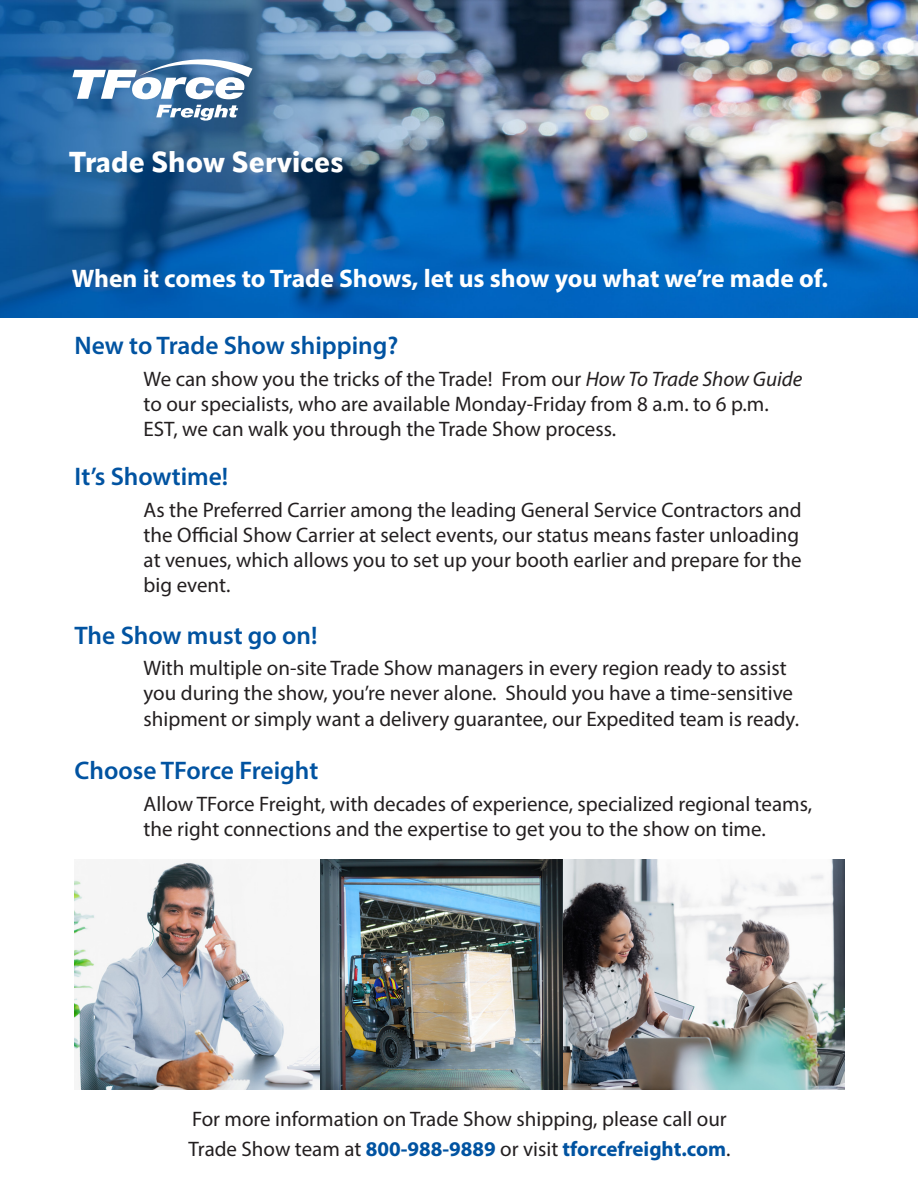
<style>
.page{position:relative;width:918px;height:1188px;background:#fff}
.page>*{position:absolute;margin:0;border:0;box-sizing:border-box;transform-origin:0 0}
.t1{font:800 28.5px "Apparat";color:#fff}
.Paragraph_Indent{font:600 25.5px "Myriad Pro";color:#0153a1}
.Paragraph_Indent-2{font:700 25.5px "Myriad Pro";color:#fff}
.Paragraph_Indent-3{font:21px/25.2px "Myriad Pro";color:#231f20}
.s1{font-style:italic}
.s2{font-weight:700;color:#0153a1}
</style>
<div class="page">
<img style="left:0;top:0;width:918px;height:318px">
<img style="left:320px;top:860px;width:524px;height:229px">
<img style="left:75px;top:860px;width:245px;height:229px">
<svg style="left:72px;top:58px;width:181px;height:41px"></svg>
<svg style="left:156px;top:105px;width:82px;height:16px"></svg>
<p class="t1" style="left:69px;top:144px;width:276px">Trade Show Services</p>
<p class="Paragraph_Indent-2" style="left:72px;top:262px;width:758px">When it comes to Trade Shows, let us show you what we’re made of.</p>
<p class="Paragraph_Indent" style="left:75px;top:330px;width:325px">New to Trade Show shipping?</p>
<p class="Paragraph_Indent-3" style="left:144px;top:366px;width:660px">We can show you the tricks of the Trade! From our <span class="s1">How To Trade Show Guide </span>to our specialists, who are available Monday-Friday from 8 a.m. to 6 p.m.<br>EST, we can walk you through the Trade Show process.</p>
<p class="Paragraph_Indent" style="left:75px;top:461px;width:155px">It’s Showtime!</p>
<p class="Paragraph_Indent-3" style="left:144px;top:497px;width:659px">As the Preferred Carrier among the leading General Service Contractors and the Official Show Carrier at select events, our status means faster unloading at venues, which allows you to set up your booth earlier and prepare for the big event.</p>
<p class="Paragraph_Indent" style="left:75px;top:619px;width:245px">The Show must go on!</p>
<p class="Paragraph_Indent-3" style="left:144px;top:655px;width:657px">With multiple on-site Trade Show managers in every region ready to assist you during the show, you’re never alone. Should you have a time-sensitive shipment or simply want a delivery guarantee, our Expedited team is ready.</p>
<p class="Paragraph_Indent" style="left:75px;top:754px;width:245px">Choose TForce Freight</p>
<p class="Paragraph_Indent-3" style="left:144px;top:791px;width:670px">Allow TForce Freight, with decades of experience, specialized regional teams, the right connections and the expertise to get you to the show on time.</p>
<p class="Paragraph_Indent-3" style="left:188px;top:1104px;width:544px;line-height:30px">For more information on Trade Show shipping, please call our<br>Trade Show team at <span class="s2">800-988-9889</span> or visit <span class="s2">tforcefreight.com</span>.</p>
</div>
